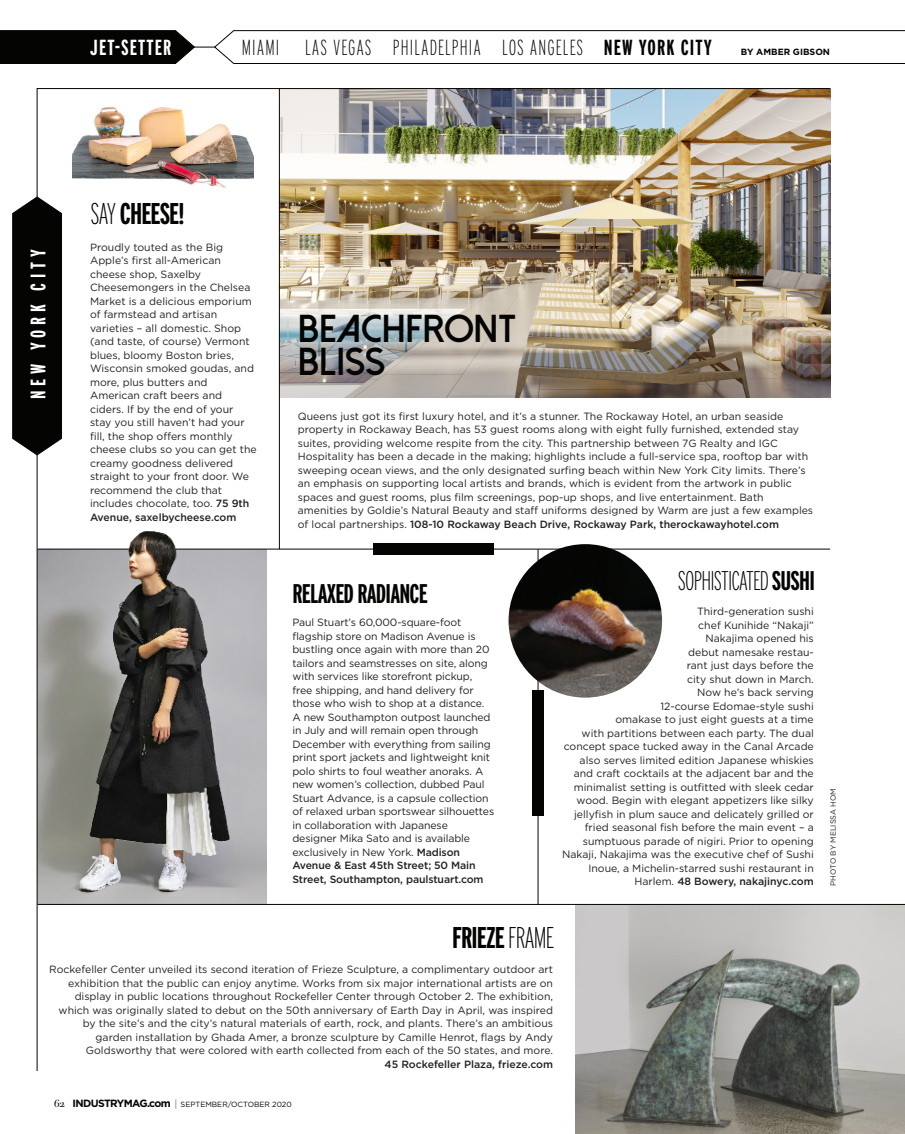
<style>
.page{position:relative;width:905px;height:1134px;background:#fff}
.page>*{position:absolute;margin:0;border:0;box-sizing:border-box;transform-origin:0 0}
.text{font:800 39px "Dolce Vita";color:#040503}
.text-2{font:700 extra-condensed 30px "Interstate";letter-spacing:-.03em;color:#040503}
.text-3{font:200 extra-condensed 27px "Interstate";letter-spacing:-.03em;color:#040503}
.text-4{font:700 extra-condensed 27px "Interstate";letter-spacing:-.03em;color:#040503}
.t1{font:200 extra-condensed 21.75px "Interstate";letter-spacing:.05em;color:#040503}
.t2{font:700 extra-condensed 21.75px "Interstate";letter-spacing:.05em;color:#fff}
.t3{font:700 extra-condensed 21px "Interstate";letter-spacing:.23em;color:#fff}
.text-5{font:10.5px/13.5px "Gotham";color:#231f20}
.text-6{font:500 10.5px "Gotham";color:#231f20}
.t4{font:700 9px "Gotham";color:#040503}
.t5{font:7.5px "Gotham";color:#040503}
.t6{font:7.5px "Gotham";color:#231f20}
.s1{font-weight:700}
.s2{font-weight:200}
.s3{font-weight:500}
.s4{font-family:"Bodoni Svty Two SCITCTT Book";font-size:11.25px}
.s5{font-weight:700;font-size:10.5px}
</style>
<div class="page">
<img style="left:575px;top:905px;width:329px;height:229px">
<hr style="left:183px;top:47px;width:43px;height:1px;background:#040503">
<svg style="left:0;top:30px;width:195px;height:34px;background:#10110f"></svg>
<svg style="left:214px;top:30px;width:690px;height:34px"></svg>
<svg style="left:12px;top:197px;width:25px;height:258px;background:#141513"></svg>
<img style="left:37px;top:88px;width:793px;height:983px">
<div style="left:373px;top:544px;width:121px;height:11px;background:#040503"></div>
<hr style="left:38px;top:549px;width:792px;height:1px;background:#040503">
<hr style="left:38px;top:904px;width:866px;height:1px;background:#040503">
<div style="left:532px;top:690px;width:11px;height:126px;background:#040503"></div>
<hr style="left:537px;top:549px;width:1px;height:356px;background:#040503">
<hr style="left:279px;top:88px;width:1px;height:461px;background:#040503">
<div style="left:292px;top:583px;width:192px;height:33px;background:#fff"></div>
<img style="left:508px;top:544px;width:154px;height:154px;border-radius:77px">
<img style="left:38px;top:525px;width:229px;height:379px">
<p class="t2" style="left:90px;top:36px;width:83px">JET-SETTER</p>
<p class="t1" style="left:242px;top:35px;width:471px">MIAMI LAS VEGAS PHILADELPHIA LOS ANGELES <span class="s1">NEW YORK CITY</span></p>
<p class="t4" style="left:741px;top:46px;width:91px">BY AMBER GIBSON</p>
<p class="text-2" style="left:90px;top:196px;width:95px"><span class="s2">SAY</span> CHEESE!</p>
<p class="t3" style="left:27px;top:399px;width:151px;rotate:-90deg">NEW YORK CITY</p>
<p class="text-5" style="left:90px;top:240px;width:168px">Proudly touted as the Big<br>Apple’s first all-American cheese shop, Saxelby<br>Cheesemongers in the Chelsea<br>Market is a delicious emporium of farmstead and artisan varieties – all domestic. Shop (and taste, of course) Vermont blues, bloomy Boston bries,<br>Wisconsin smoked goudas, and more, plus butters and<br>American craft beers and ciders. If by the end of your stay you still haven’t had your fill, the shop offers monthly cheese clubs so you can get the creamy goodness delivered straight to your front door. We recommend the club that includes chocolate, too. <span class="s3">75 9th<br>Avenue, saxelbycheese.com</span></p>
<p class="text" style="left:298px;top:309px;width:220px">BEACHFRONT</p>
<p class="text" style="left:298px;top:342px;width:89px">BLISS</p>
<p class="text-5" style="left:298px;top:409px;width:517px">Queens just got its first luxury hotel, and it’s a stunner. The Rockaway Hotel, an urban seaside property in Rockaway Beach, has 53 guest rooms along with eight fully furnished, extended stay suites, providing welcome respite from the city. This partnership between 7G Realty and IGC Hospitality has been a decade in the making; highlights include a full-service spa, rooftop bar with sweeping ocean views, and the only designated surfing beach within New York City limits. There’s an emphasis on supporting local artists and brands, which is evident from the artwork in public spaces and guest rooms, plus film screenings, pop-up shops, and live entertainment. Bath amenities by Goldie’s Natural Beauty and staff uniforms designed by Warm are just a few examples of local partnerships. <span class="s3">108-10 Rockaway Beach Drive, Rockaway Park, therockawayhotel.com</span></p>
<p class="text-4" style="left:292px;top:579px;width:137px">RELAXED RADIANCE</p>
<p class="text-5" style="left:292px;top:616px;width:203px">Paul Stuart’s 60,000-square-foot flagship store on Madison Avenue is bustling once again with more than 20 tailors and seamstresses on site, along with services like storefront pickup, free shipping, and hand delivery for those who wish to shop at a distance.<br>A new Southampton outpost launched in July and will remain open through December with everything from sailing print sport jackets and lightweight knit polo shirts to foul weather anoraks. A new women’s collection, dubbed Paul Stuart Advance, is a capsule collection of relaxed urban sportswear silhouettes in collaboration with Japanese designer Mika Sato and is available exclusively in New York. <span class="s3">Madison Avenue &amp; East 45th Street; 50 Main Street, Southampton, paulstuart.com</span></p>
<p class="text-3" style="left:677px;top:565px;width:139px">SOPHISTICATED <span class="s1">SUSHI</span></p>
<p class="text-5" style="left:562px;top:605px;width:253px;text-align:right">Third-generation sushi<br>chef Kunihide “Nakaji”<br>Nakajima opened his<br>debut namesake restau-<br>rant just days before the<br>city shut down in March.<br>Now he’s back serving<br>12-course Edomae-style sushi<br>omakase to just eight guests at a time<br>with partitions between each party. The dual concept space tucked away in the Canal Arcade also serves limited edition Japanese whiskies and craft cocktails at the adjacent bar and the minimalist setting is outfitted with sleek cedar wood. Begin with elegant appetizers like silky jellyfish in plum sauce and delicately grilled or fried seasonal fish before the main event – a sumptuous parade of nigiri. Prior to opening Nakaji, Nakajima was the executive chef of Sushi Inoue, a Michelin-starred sushi restaurant in Harlem. <span class="s3">48 Bowery, nakajinyc.com</span></p>
<p class="text-2" style="left:452px;top:921px;width:103px">FRIEZE <span class="s2">FRAME</span></p>
<p class="text-5" style="left:49px;top:963px;width:505px;text-align:right">Rockefeller Center unveiled its second iteration of Frieze Sculpture, a complimentary outdoor art exhibition that the public can enjoy anytime. Works from six major international artists are on display in public locations throughout Rockefeller Center through October 2. The exhibition, which was originally slated to debut on the 50th anniversary of Earth Day in April, was inspired by the site’s and the city’s natural materials of earth, rock, and plants. There’s an ambitious garden installation by Ghada Amer, a bronze sculpture by Camille Henrot, flags by Andy Goldsworthy that were colored with earth collected from each of the 50 states, and more.</p>
<p class="text-6" style="left:384px;top:1057px;width:170px">45 Rockefeller Plaza, frieze.com</p>
<p class="t5" style="left:54px;top:1100px;width:239px"><span class="s4">62</span> <span class="s5">INDUSTRYMAG.com</span> <span class="s4">|</span> SEPTEMBER/OCTOBER 2020</p>
<p class="t6" style="left:828px;top:886px;width:99px;rotate:-90deg">PHOTO BY MELISSA HOM</p>
</div>
